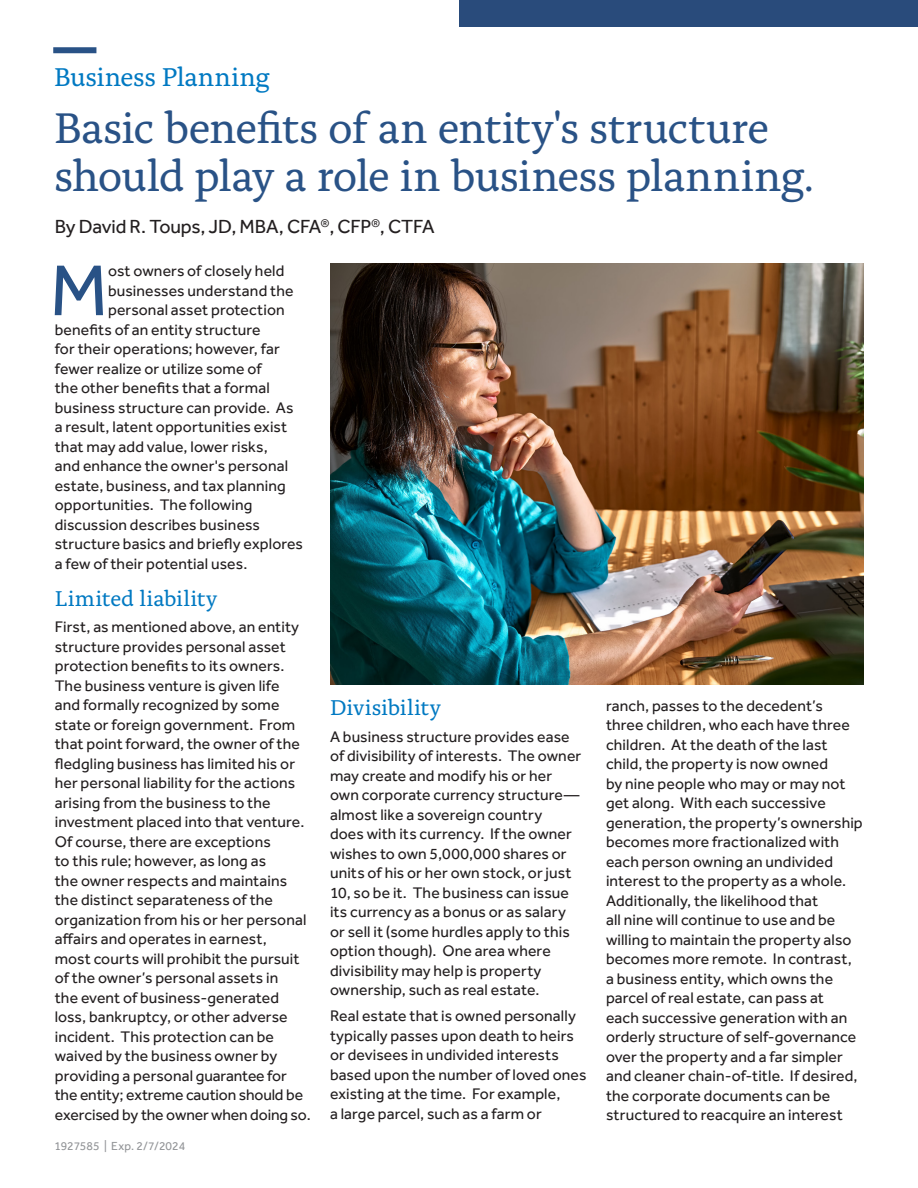
<style>
.page{position:relative;width:918px;height:1188px;background:#fff}
.page>*{position:absolute;margin:0;border:0;box-sizing:border-box;transform-origin:0 0}
.body_effra_10_12{font:74.25px "Effra Pro";color:#295286}
.t1{font:45px/48px "Alda Pro";letter-spacing:-.02em;color:#295286}
.t2{font:27px "Alda Pro";letter-spacing:-.01em;color:#0079c2}
.body_effra_10_12-2{font:22.5px "Alda Pro";color:#0079c2}
.t3{font:19.5px "Effra Pro";letter-spacing:-.01em;color:#231f20}
.body_effra_10_12-3{font:15.75px/19.5px "Effra Pro";letter-spacing:.01em;color:#231f20}
.Body_New{font:12px "Effra Pro";letter-spacing:.005em;color:#939598}
</style>
<div class="page">
<div style="left:53px;top:47px;width:43px;height:6px;background:#295286"></div>
<div style="left:459px;top:0;width:459px;height:27px;background:#294b7b"></div>
<img style="left:331px;top:264px;width:533px;height:421px">
<p class="t2" style="left:54px;top:57px;width:217px">Business Planning</p>
<p class="t1" style="left:54px;top:101px;width:762px">Basic benefits of an entity's structure should play a role in business planning.</p>
<p class="t3" style="left:55px;top:215px;width:381px">By David R. Toups, JD, MBA, CFA<sup>®</sup>, CFP<sup>®</sup>, CTFA</p>
<p class="body_effra_10_12" style="left:50px;top:247px;width:60px">M</p>
<p class="body_effra_10_12-3" style="left:108px;top:261px;width:178px">ost owners of closely held</p>
<p class="body_effra_10_12-3" style="left:108px;top:280px;width:187px">businesses understand the</p>
<p class="body_effra_10_12-3" style="left:108px;top:300px;width:178px">personal asset protection</p>
<p class="body_effra_10_12-3" style="left:55px;top:319px;width:207px">benefits of an entity structure</p>
<p class="body_effra_10_12-3" style="left:55px;top:339px;width:227px">for their operations; however, far</p>
<p class="body_effra_10_12-3" style="left:55px;top:358px;width:208px">fewer realize or utilize some of</p>
<p class="body_effra_10_12-3" style="left:55px;top:378px;width:216px">the other benefits that a formal</p>
<p class="body_effra_10_12-3" style="left:55px;top:397px;width:241px">business structure can provide. As</p>
<p class="body_effra_10_12-3" style="left:55px;top:417px;width:234px">a result, latent opportunities exist</p>
<p class="body_effra_10_12-3" style="left:55px;top:436px;width:214px">that may add value, lower risks,</p>
<p class="body_effra_10_12-3" style="left:55px;top:456px;width:235px">and enhance the owner's personal</p>
<p class="body_effra_10_12-3" style="left:55px;top:475px;width:233px">estate, business, and tax planning</p>
<p class="body_effra_10_12-3" style="left:55px;top:495px;width:199px">opportunities. The following</p>
<p class="body_effra_10_12-3" style="left:55px;top:514px;width:207px">discussion describes business</p>
<p class="body_effra_10_12-3" style="left:55px;top:534px;width:250px">structure basics and briefly explores</p>
<p class="body_effra_10_12-3" style="left:55px;top:553px;width:194px">a few of their potential uses.</p>
<p class="body_effra_10_12-2" style="left:55px;top:582px;width:164px">Limited liability</p>
<p class="body_effra_10_12-3" style="left:55px;top:617px;width:257px">First, as mentioned above, an entity structure provides personal asset protection benefits to its owners.<br>The business venture is given life<br>and formally recognized by some state or foreign government. From that point forward, the owner of the fledgling business has limited his or her personal liability for the actions arising from the business to the investment placed into that venture.<br>Of course, there are exceptions<br>to this rule; however, as long as<br>the owner respects and maintains the distinct separateness of the organization from his or her personal affairs and operates in earnest,<br>most courts will prohibit the pursuit of the owner’s personal assets in<br>the event of business-generated loss, bankruptcy, or other adverse incident. This protection can be waived by the business owner by providing a personal guarantee for the entity; extreme caution should be exercised by the owner when doing so.</p>
<p class="body_effra_10_12-2" style="left:330px;top:691px;width:113px">Divisibility</p>
<p class="body_effra_10_12-3" style="left:330px;top:726px;width:253px">A business structure provides ease of divisibility of interests. The owner may create and modify his or her own corporate currency structure— almost like a sovereign country<br>does with its currency. If the owner wishes to own 5,000,000 shares or units of his or her own stock, or just 10, so be it. The business can issue its currency as a bonus or as salary or sell it (some hurdles apply to this option though). One area where divisibility may help is property ownership, such as real estate.</p>
<p class="body_effra_10_12-3" style="left:330px;top:1006px;width:258px">Real estate that is owned personally typically passes upon death to heirs or devisees in undivided interests based upon the number of loved ones existing at the time. For example,<br>a large parcel, such as a farm or</p>
<p class="Body_New" style="left:54px;top:1139px;width:132px">1927585 | Exp. 2/7/2024</p>
<p class="body_effra_10_12-3" style="left:606px;top:696px;width:258px">ranch, passes to the decedent’s three children, who each have three children. At the death of the last child, the property is now owned<br>by nine people who may or may not get along. With each successive generation, the property’s ownership becomes more fractionalized with each person owning an undivided interest to the property as a whole.<br>Additionally, the likelihood that<br>all nine will continue to use and be willing to maintain the property also becomes more remote. In contrast, a business entity, which owns the parcel of real estate, can pass at<br>each successive generation with an orderly structure of self-governance over the property and a far simpler and cleaner chain-of-title. If desired, the corporate documents can be structured to reacquire an interest</p>
</div>
